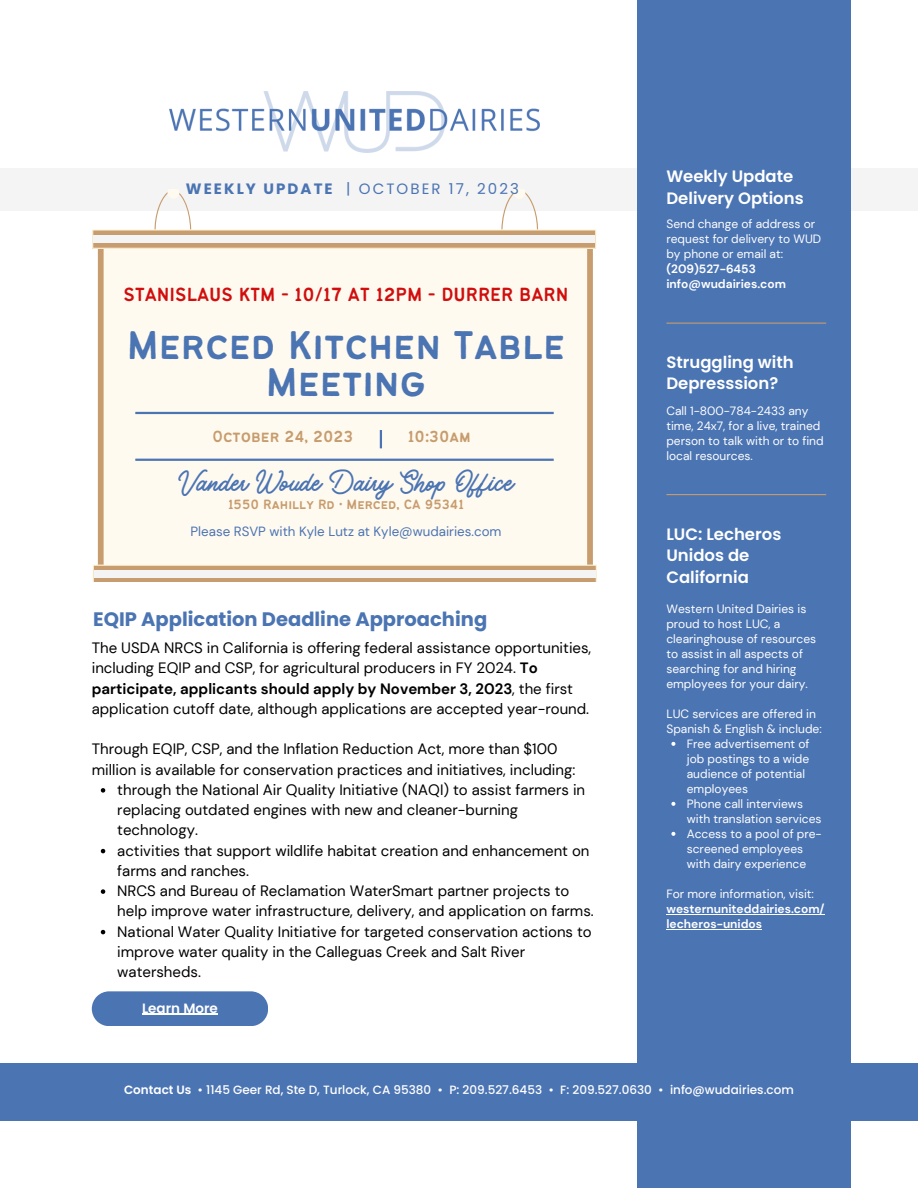
<style>
.page{position:relative;width:918px;height:1188px;background:#fff}
.page>*{position:absolute;margin:0;border:0;box-sizing:border-box;transform-origin:0 0}
.t1{font:44.1px/37.2px "Bantayog";color:#4b74b3;text-align:center}
.t2{font:30.9px "Vintage Rotter";color:#4b74b3}
.t3{font:21px "Bantayog";color:#d10e0e}
.t4{font:700 19.5px "Poppins";color:#4b74b3}
.t5{font:17.7px "Bantayog";color:#c79c6e}
.t6{font:600 16.5px/21.3px "Poppins";color:#fff}
.t7{font:15px/20.2px "DM Sans";color:#000}
.t8{font:15px "Poppins";letter-spacing:.14em;color:#4b74b3}
.t9{font:14.85px "Bantayog";color:#c79c6e}
.t10{font:600 13.5px "Poppins";color:#fff}
.t11{font:13.35px "DM Sans";color:#4b74b3}
.t12{font:12px/15px "DM Sans";color:#fff}
.t13{font:500 12px "Poppins";color:#fff}
.t14{font:700 12px/15px "DM Sans";color:#fff}
.s1{font-weight:700}
.s2{font-weight:600}
</style>
<div class="page">
<div style="left:0;top:169px;width:918px;height:42px;background:#f4f4f4"></div>
<div style="left:637px;top:0;width:214px;height:1188px;background:#4b74b3"></div>
<img style="left:169px;top:92px;width:371px;height:61px">
<hr style="left:666px;top:323px;width:160px;height:1px;background:#c79c6e">
<hr style="left:666px;top:494px;width:160px;height:1px;background:#c79c6e">
<div style="left:0;top:1063px;width:918px;height:58px;background:#4b74b3"></div>
<div style="left:98px;top:249px;width:495px;height:316px;background:#fffaef"></div>
<svg style="left:93px;top:565px;width:504px;height:17px;background:#cfab84"></svg>
<div style="left:94px;top:571px;width:502px;height:7px;background:#f4f4f4"></div>
<svg style="left:92px;top:189px;width:504px;height:60px"></svg>
<hr style="left:135px;top:412px;width:419px;height:2px;background:#4b74b3">
<svg style="left:380px;top:430px;width:2px;height:18px"></svg>
<hr style="left:135px;top:459px;width:419px;height:2px;background:#4b74b3">
<svg style="left:92px;top:991px;width:176px;height:35px;background:#567cb7"></svg>
<hr style="left:142px;top:1014px;width:76px;height:1px;background:#fff">
<svg style="left:671px;top:742px;width:4px;height:4px"></svg>
<svg style="left:671px;top:802px;width:4px;height:4px"></svg>
<svg style="left:671px;top:832px;width:4px;height:4px"></svg>
<hr style="left:666px;top:914px;width:159px;height:1px;background:#fff">
<hr style="left:666px;top:929px;width:96px;height:1px;background:#fff">
<svg style="left:101px;top:788px;width:4px;height:5px"></svg>
<svg style="left:101px;top:849px;width:4px;height:4px"></svg>
<svg style="left:101px;top:889px;width:4px;height:5px"></svg>
<svg style="left:101px;top:930px;width:4px;height:4px"></svg>
<p class="t8" style="left:186px;top:178px;width:335px"><span class="s1">WEEKLY UPDATE</span> | OCTOBER 17, 2023</p>
<p class="t3" style="left:124px;top:286px;width:446px">STANISLAUS KTM - 10/17 AT 12PM - DURRER BARN</p>
<p class="t1" style="left:127px;top:330px;width:440px">Merced Kitchen Table<br>Meeting</p>
<p class="t5" style="left:213px;top:430px;width:142px">October 24, 2023</p>
<p class="t5" style="left:408px;top:430px;width:64px">10:30am</p>
<p class="t2" style="left:178px;top:463px;width:337px">Vander Woude Dairy Shop Office</p>
<p class="t11" style="left:191px;top:523px;width:312px">Please RSVP with Kyle Lutz at Kyle@wudairies.com</p>
<p class="t9" style="left:228px;top:498px;width:238px">1550 Rahilly Rd • Merced, CA 95341</p>
<p class="t4" style="left:93px;top:606px;width:396px">EQIP Application Deadline Approaching</p>
<p class="t7" style="left:92px;top:638px;width:501px">The USDA NRCS in California is offering federal assistance opportunities, including EQIP and CSP, for agricultural producers in FY 2024. <span class="s1">To participate, applicants should apply by November 3, 2023</span>, the first application cutoff date, although applications are accepted year-round.</p>
<p class="t7" style="left:92px;top:739px;width:485px">Through EQIP, CSP, and the Inflation Reduction Act, more than $100 million is available for conservation practices and initiatives, including:</p>
<p class="t7" style="left:117px;top:780px;width:469px">through the National Air Quality Initiative (NAQI) to assist farmers in replacing outdated engines with new and cleaner-burning technology.</p>
<p class="t7" style="left:117px;top:840px;width:474px">activities that support wildlife habitat creation and enhancement on farms and ranches.</p>
<p class="t7" style="left:117px;top:881px;width:478px">NRCS and Bureau of Reclamation WaterSmart partner projects to help improve water infrastructure, delivery, and application on farms.</p>
<p class="t7" style="left:117px;top:921px;width:476px">National Water Quality Initiative for targeted conservation actions to improve water quality in the Calleguas Creek and Salt River watersheds.</p>
<p class="t10" style="left:142px;top:999px;width:77px">Learn More</p>
<p class="t6" style="left:666px;top:166px;width:139px">Weekly Update<br>Delivery Options</p>
<p class="t12" style="left:666px;top:217px;width:156px">Send change of address or request for delivery to WUD by phone or email at:</p>
<p class="t14" style="left:666px;top:262px;width:121px">(209)527-6453 info@wudairies.com</p>
<p class="t6" style="left:666px;top:351px;width:129px">Struggling with<br>Depresssion?</p>
<p class="t12" style="left:666px;top:403px;width:159px">Call 1-800-784-2433 any time, 24x7, for a live, trained person to talk with or to find local resources.</p>
<p class="t6" style="left:666px;top:523px;width:116px">LUC: Lecheros<br>Unidos de<br>California</p>
<p class="t12" style="left:666px;top:601px;width:151px">Western United Dairies is proud to host LUC, a clearinghouse of resources to assist in all aspects of searching for and hiring employees for your dairy.</p>
<p class="t12" style="left:666px;top:706px;width:157px">LUC services are offered in<br>Spanish &amp; English &amp; include:</p>
<p class="t12" style="left:687px;top:736px;width:124px">Free advertisement of job postings to a wide audience of potential employees</p>
<p class="t12" style="left:687px;top:796px;width:136px">Phone call interviews with translation services</p>
<p class="t12" style="left:687px;top:826px;width:137px">Access to a pool of pre&shy;screened employees with dairy experience</p>
<p class="t12" style="left:666px;top:886px;width:149px">For more information, visit:</p>
<p class="t14" style="left:666px;top:901px;width:160px">westernuniteddairies.com/ lecheros-unidos</p>
<p class="t13" style="left:124px;top:1081px;width:671px"><span class="s2">Contact Us</span> • 1145 Geer Rd, Ste D, Turlock, CA 95380 • P: 209.527.6453 • F: 209.527.0630 • info@wudairies.com</p>
</div>
